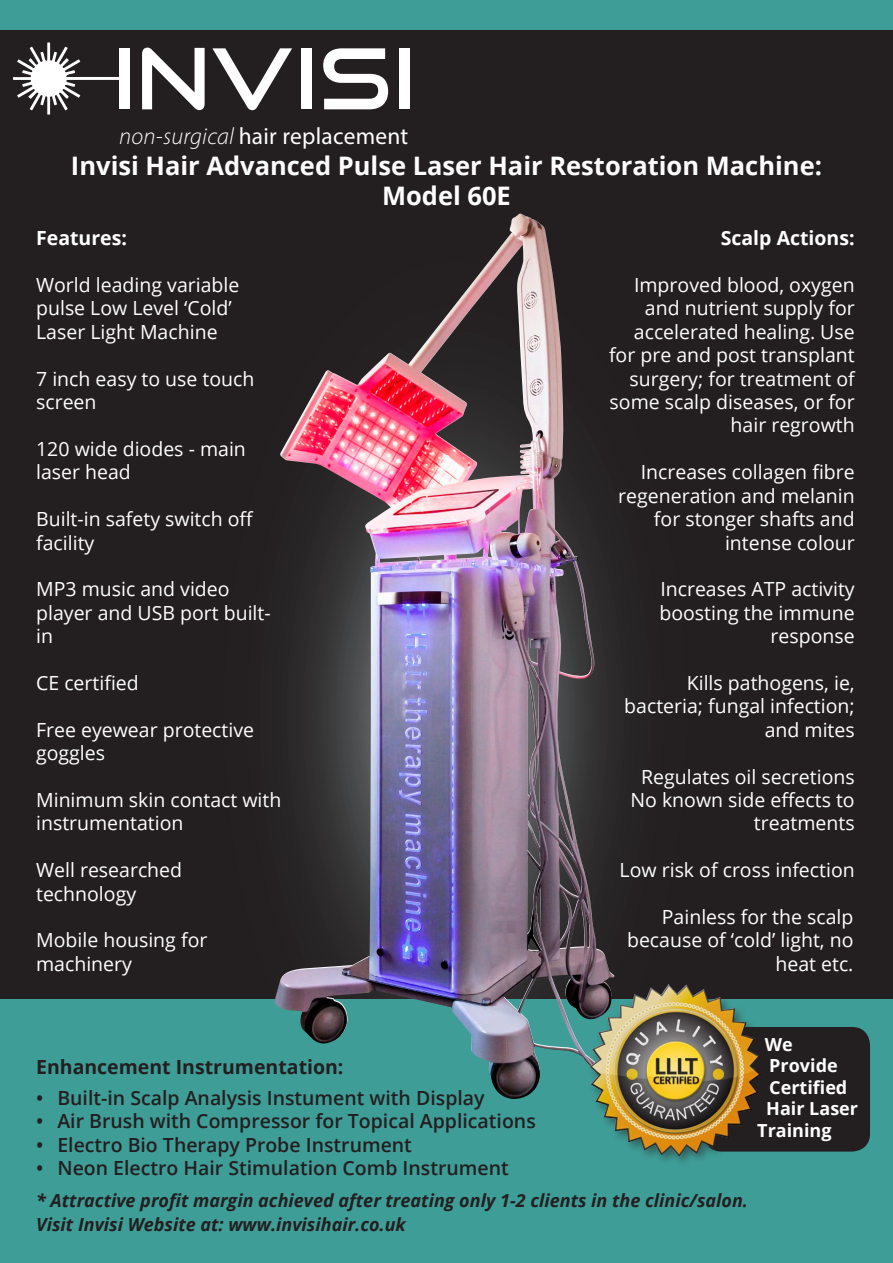
<style>
.page{position:relative;width:893px;height:1263px;background:#231f20}
.page>*{position:absolute;margin:0;border:0;box-sizing:border-box;transform-origin:0 0}
.t1{font:83.85px "Good Times Rg";letter-spacing:.02em;color:#fff}
.t2{font:700 25.5px "Open Sans";color:#fff}
.t3{font:23.7px "Myriad Pro";letter-spacing:.01em;color:#fff}
.t4{font:19.5px/23.4px "Open Sans";color:#fff}
.t5{font:600 19.5px "Open Sans";color:#231f20}
.t6{font:700 19.5px "Open Sans";color:#231f20}
.t7{font:700 19.5px "Open Sans";color:#fff}
.t8{font:italic 700 18px "Open Sans";color:#231f20}
.t9{font:700 18px "Open Sans";color:#fff}
.s1{font-weight:300;font-style:italic}
</style>
<div class="page">
<svg style="left:13px;top:42px;width:107px;height:73px"></svg>
<div style="left:0;top:999px;width:893px;height:264px;background:#3f9d97"></div>
<div style="left:0;top:0;width:893px;height:30px;background:#3f9d97"></div>
<img style="left:274px;top:214px;width:340px;height:885px">
<div style="left:704px;top:1027px;width:166px;height:124px;background:#231f20;border-radius:18px"></div>
<div style="left:586px;top:981px;width:186px;height:186px;background:#231f20;opacity:.5"></div>
<img style="left:589px;top:984px;width:163px;height:173px">
<p class="t1" style="left:113px;top:28px;width:304px">INVISI</p>
<p class="t3" style="left:119px;top:121px;width:291px"><span class="s1">non-surgical</span> hair replacement</p>
<p class="t2" style="left:71px;top:147px;width:752px">Invisi Hair Advanced Pulse Laser Hair Restoration Machine:</p>
<p class="t2" style="left:382px;top:178px;width:130px">Model 60E</p>
<p class="t7" style="left:36px;top:224px;width:92px">Features:</p>
<p class="t4" style="left:36px;top:273px;width:205px">World leading variable pulse Low Level ‘Cold’<br>Laser Light Machine</p>
<p class="t4" style="left:36px;top:366px;width:220px">7 inch easy to use touch screen</p>
<p class="t4" style="left:36px;top:437px;width:211px">120 wide diodes - main laser head</p>
<p class="t4" style="left:36px;top:507px;width:219px">Built-in safety switch off facility</p>
<p class="t4" style="left:36px;top:577px;width:236px">MP3 music and video player and USB port built&shy;in</p>
<p class="t4" style="left:36px;top:671px;width:104px">CE certified</p>
<p class="t4" style="left:36px;top:717px;width:219px">Free eyewear protective goggles</p>
<p class="t4" style="left:36px;top:788px;width:247px">Minimum skin contact with instrumentation</p>
<p class="t4" style="left:36px;top:858px;width:148px">Well researched</p>
<p class="t4" style="left:36px;top:881px;width:102px">technology</p>
<p class="t4" style="left:36px;top:928px;width:173px">Mobile housing for machinery</p>
<p class="t7" style="left:721px;top:224px;width:135px">Scalp Actions:</p>
<p class="t4" style="left:609px;top:273px;width:247px;text-align:right">Improved blood, oxygen and nutrient supply for accelerated healing. Use for pre and post transplant surgery; for treatment of some scalp diseases, or for hair regrowth</p>
<p class="t4" style="left:618px;top:460px;width:238px;text-align:right">Increases collagen fibre regeneration and melanin for stonger shafts and intense colour</p>
<p class="t4" style="left:659px;top:577px;width:197px;text-align:right">Increases ATP activity boosting the immune response</p>
<p class="t4" style="left:624px;top:671px;width:232px;text-align:right">Kills pathogens, ie, bacteria; fungal infection; and mites</p>
<p class="t4" style="left:641px;top:764px;width:215px">Regulates oil secretions</p>
<p class="t4" style="left:630px;top:788px;width:226px;text-align:right">No known side effects to treatments</p>
<p class="t4" style="left:620px;top:858px;width:237px">Low risk of cross infection</p>
<p class="t4" style="left:627px;top:905px;width:228px;text-align:right">Painless for the scalp because of ‘cold’ light, no heat etc.</p>
<p class="t6" style="left:36px;top:1053px;width:309px">Enhancement Instrumentation:</p>
<p class="t5" style="left:36px;top:1084px;width:450px">• Built-in Scalp Analysis Instument with Display</p>
<p class="t5" style="left:36px;top:1108px;width:501px">• Air Brush with Compressor for Topical Applications</p>
<p class="t5" style="left:36px;top:1131px;width:377px">• Electro Bio Therapy Probe Instrument</p>
<p class="t5" style="left:36px;top:1154px;width:474px">• Neon Electro Hair Stimulation Comb Instrument</p>
<p class="t8" style="left:36px;top:1187px;width:713px">* Attractive profit margin achieved after treating only 1-2 clients in the clinic/salon.</p>
<p class="t8" style="left:36px;top:1212px;width:371px">Visit Invisi Website at: www.invisihair.co.uk</p>
<p class="t9" style="left:765px;top:1031px;width:30px">We</p>
<p class="t9" style="left:769px;top:1053px;width:70px">Provide</p>
<p class="t9" style="left:769px;top:1074px;width:80px">Certified</p>
<p class="t9" style="left:766px;top:1096px;width:93px">Hair Laser</p>
<p class="t9" style="left:757px;top:1118px;width:76px">Training</p>
</div>
